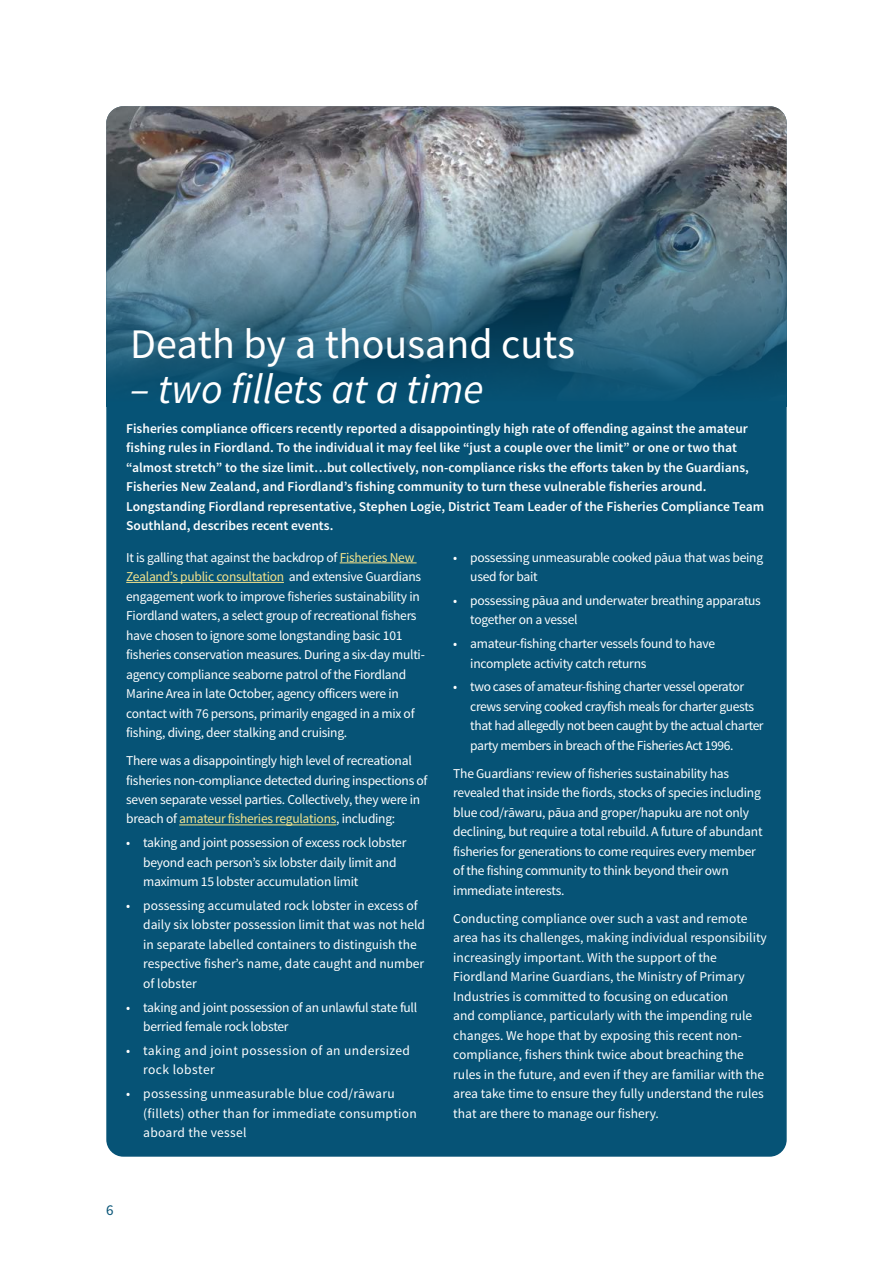
<style>
.page{position:relative;width:893px;height:1263px;background:#fff}
.page>*{position:absolute;margin:0;border:0;box-sizing:border-box;transform-origin:0 0}
.t1{font:42px "Source Sans Pro";color:#fff}
.t2{font:italic 42px "Source Sans Pro";color:#fff}
.t3{font:15px "Source Sans Pro";color:#065376}
.t4{font:13.5px/19.5px "Source Sans Pro";letter-spacing:-.02em;color:#fff}
.t5{font:13.5px/19.5px "Source Sans Pro";color:#fff}
.t6{font:600 13.5px/19.5px "Source Sans Pro";color:#fff}
.t7{font:13.5px/19.5px "Source Sans Pro";letter-spacing:.02em;color:#fff}
.t8{font:13.5px/19.5px "Source Sans Pro";letter-spacing:.03em;color:#fff}
.s1{color:#f5e58d}
</style>
<div class="page">
<div style="left:106px;top:106px;width:681px;height:1051px;background:#065376;border-radius:17px"></div>
<img style="left:106px;top:106px;width:681px;height:41px">
<img style="left:106px;top:147px;width:681px;height:244px">
<hr style="left:340px;top:562px;width:77px;height:1px;background:#f5e58d">
<hr style="left:126px;top:582px;width:158px;height:1px;background:#f5e58d">
<hr style="left:179px;top:824px;width:157px;height:1px;background:#f5e58d">
<h1 class="t1" style="left:130px;top:318px;width:446px">Death by a thousand cuts</h1>
<h1 class="t2" style="left:130px;top:363px;width:355px">– two fillets at a time</h1>
<p class="t6" style="left:126px;top:419px;width:639px">Fisheries compliance officers recently reported a disappointingly high rate of offending against the amateur fishing rules in Fiordland. To the individual it may feel like “just a couple over the limit” or one or two that “almost stretch” to the size limit…but collectively, non-compliance risks the efforts taken by the Guardians, Fisheries New Zealand, and Fiordland’s fishing community to turn these vulnerable fisheries around.<br>Longstanding Fiordland representative, Stephen Logie, District Team Leader of the Fisheries Compliance Team Southland, describes recent events.</p>
<p class="t4" style="left:470px;top:547px;width:294px;text-indent:-17px">• possessing unmeasurable cooked pāua that was being used for bait</p>
<p class="t4" style="left:470px;top:591px;width:292px;text-indent:-17px">• possessing pāua and underwater breathing apparatus together on a vessel</p>
<p class="t4" style="left:470px;top:634px;width:246px;text-indent:-17px">• amateur-fishing charter vessels found to have incomplete activity catch returns</p>
<p class="t4" style="left:470px;top:677px;width:295px;text-indent:-17px">• two cases of amateur-fishing charter vessel operator crews serving cooked crayfish meals for charter guests that had allegedly not been caught by the actual charter party members in breach of the Fisheries Act 1996.</p>
<p class="t4" style="left:453px;top:764px;width:311px">The Guardians, review of fisheries sustainability has revealed that inside the fiords, stocks of species including blue cod/rāwaru, pāua and groper/hapuku are not only declining, but require a total rebuild. A future of abundant fisheries for generations to come requires every member of the fishing community to think beyond their own immediate interests.</p>
<p class="t5" style="left:453px;top:909px;width:315px">Conducting compliance over such a vast and remote area has its challenges, making individual responsibility increasingly important. With the support of the Fiordland Marine Guardians, the Ministry of Primary Industries is committed to focusing on education<br>and compliance, particularly with the impending rule changes. We hope that by exposing this recent non&shy;compliance, fishers think twice about breaching the rules in the future, and even if they are familiar with the area take time to ensure they fully understand the rules that are there to manage our fishery.</p>
<p class="t4" style="left:126px;top:547px;width:300px">It is galling that against the backdrop of <span class="s1">Fisheries New Zealand’s public consultation</span> and extensive Guardians engagement work to improve fisheries sustainability in Fiordland waters, a select group of recreational fishers have chosen to ignore some longstanding basic 101 fisheries conservation measures. During a six-day multi&shy;agency compliance seaborne patrol of the Fiordland Marine Area in late October, agency officers were in contact with 76 persons, primarily engaged in a mix of fishing, diving, deer stalking and cruising.</p>
<p class="t4" style="left:126px;top:751px;width:303px">There was a disappointingly high level of recreational fisheries non-compliance detected during inspections of seven separate vessel parties. Collectively, they were in breach of <span class="s1">amateur fisheries regulations</span>, including:</p>
<p class="t4" style="left:143px;top:833px;width:265px;text-indent:-17px">• taking and joint possession of excess rock lobster beyond each person’s six lobster daily limit and maximum 15 lobster accumulation limit</p>
<p class="t5" style="left:143px;top:896px;width:283px;text-indent:-17px">• possessing accumulated rock lobster in excess of daily six lobster possession limit that was not held in separate labelled containers to distinguish the respective fisher’s name, date caught and number of lobster</p>
<p class="t4" style="left:143px;top:998px;width:275px;text-indent:-17px">• taking and joint possession of an unlawful state full berried female rock lobster</p>
<p class="t8" style="left:143px;top:1041px;width:268px;text-indent:-17px">• taking and joint possession of an undersized rock lobster</p>
<p class="t7" style="left:143px;top:1084px;width:275px;text-indent:-17px">• possessing unmeasurable blue cod/rāwaru (fillets) other than for immediate consumption aboard the vessel</p>
<p class="t3" style="left:106px;top:1200px;width:9px">6</p>
</div>
